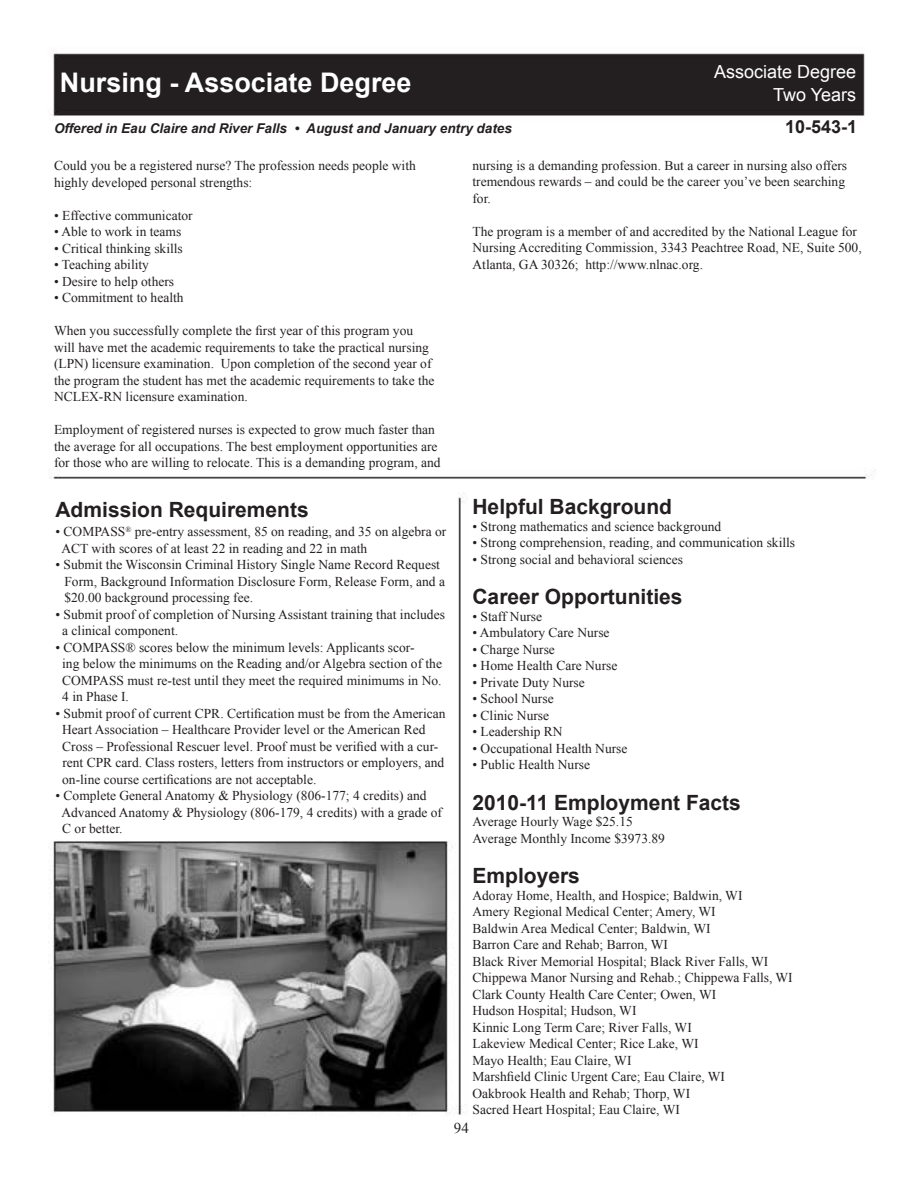
<style>
.page{position:relative;width:918px;height:1188px;background:#fff}
.page>*{position:absolute;margin:0;border:0;box-sizing:border-box;transform-origin:0 0}
.t1{font:700 27px "Arial";color:#fff}
.t2{font:700 21px "Arial";color:#231f20}
.t3{font:18px "Arial";color:#fff}
.t4{font:700 18px "Arial";color:#231f20}
.t5{font:15px "Times New Roman";color:#231f20}
.t6{font:13.5px/16.5px "Times New Roman";color:#231f20}
.t7{font:italic 700 13.5px "Arial";color:#231f20}
</style>
<div class="page">
<img style="left:49px;top:50px;width:827px;height:1065px">
<p class="t1" style="left:60px;top:65px;width:353px">Nursing - Associate Degree</p>
<p class="t3" style="left:714px;top:60px;width:144px">Associate Degree</p>
<p class="t3" style="left:773px;top:83px;width:85px">Two Years</p>
<p class="t7" style="left:54px;top:119px;width:459px">Offered in Eau Claire and River Falls • August and January entry dates</p>
<p class="t4" style="left:785px;top:115px;width:74px">10-543-1</p>
<p class="t6" style="left:54px;top:157px;width:363px">Could you be a registered nurse? The profession needs people with highly developed personal strengths:</p>
<p class="t6" style="left:54px;top:207px;width:140px">• Effective communicator</p>
<p class="t6" style="left:54px;top:223px;width:129px">• Able to work in teams</p>
<p class="t6" style="left:54px;top:240px;width:130px">• Critical thinking skills</p>
<p class="t6" style="left:54px;top:256px;width:97px">• Teaching ability</p>
<p class="t6" style="left:54px;top:273px;width:122px">• Desire to help others</p>
<p class="t6" style="left:54px;top:289px;width:131px">• Commitment to health</p>
<p class="t6" style="left:54px;top:322px;width:382px">When you successfully complete the first year of this program you will have met the academic requirements to take the practical nursing (LPN) licensure examination. Upon completion of the second year of the program the student has met the academic requirements to take the NCLEX-RN licensure examination.</p>
<p class="t6" style="left:54px;top:421px;width:382px">Employment of registered nurses is expected to grow much faster than</p>
<p class="t6" style="left:54px;top:438px;width:388px">the average for all occupations. The best employment opportunities are for those who are willing to relocate. This is a demanding program, and</p>
<p class="t2" style="left:56px;top:495px;width:255px">Admission Requirements</p>
<p class="t6" style="left:62px;top:523px;width:386px;text-indent:-6px">• COMPASS<sup>®</sup> pre-entry assessment, 85 on reading, and 35 on algebra or<br>ACT with scores of at least 22 in reading and 22 in math</p>
<p class="t6" style="left:56px;top:556px;width:386px">• Submit the Wisconsin Criminal History Single Name Record Request</p>
<p class="t6" style="left:64px;top:573px;width:382px">Form, Background Information Disclosure Form, Release Form, and a $20.00 background processing fee.</p>
<p class="t6" style="left:55px;top:606px;width:391px">• Submit proof of completion of Nursing Assistant training that includes</p>
<p class="t6" style="left:62px;top:622px;width:117px">a clinical component.</p>
<p class="t6" style="left:62px;top:639px;width:381px;text-indent:-7px">• COMPASS® scores below the minimum levels: Applicants scor-<br>ing below the minimums on the Reading and/or Algebra section of the<br>COMPASS must re-test until they meet the required minimums in No.</p>
<p class="t6" style="left:62px;top:688px;width:68px">4 in Phase I.</p>
<p class="t6" style="left:55px;top:705px;width:392px">• Submit proof of current CPR. Certification must be from the American</p>
<p class="t6" style="left:62px;top:721px;width:365px">Heart Association – Healthcare Provider level or the American Red</p>
<p class="t6" style="left:62px;top:738px;width:378px">Cross – Professional Rescuer level. Proof must be verified with a cur-</p>
<p class="t6" style="left:62px;top:754px;width:384px">rent CPR card. Class rosters, letters from instructors or employers, and</p>
<p class="t6" style="left:62px;top:771px;width:256px">on-line course certifications are not acceptable.</p>
<p class="t6" style="left:55px;top:787px;width:373px">• Complete General Anatomy &amp; Physiology (806-177; 4 credits) and</p>
<p class="t6" style="left:61px;top:804px;width:382px">Advanced Anatomy &amp; Physiology (806-179, 4 credits) with a grade of<br>C or better.</p>
<p class="t6" style="left:473px;top:157px;width:376px">nursing is a demanding profession. But a career in nursing also offers tremendous rewards – and could be the career you’ve been searching for.</p>
<p class="t6" style="left:473px;top:223px;width:391px">The program is a member of and accredited by the National League for<br>Nursing Accrediting Commission, 3343 Peachtree Road, NE, Suite 500,</p>
<p class="t6" style="left:473px;top:256px;width:232px">Atlanta, GA 30326; http://www.nlnac.org.</p>
<p class="t2" style="left:472px;top:493px;width:201px">Helpful Background</p>
<p class="t6" style="left:472px;top:518px;width:250px">• Strong mathematics and science background</p>
<p class="t6" style="left:472px;top:534px;width:324px">• Strong comprehension, reading, and communication skills</p>
<p class="t6" style="left:472px;top:551px;width:212px">• Strong social and behavioral sciences</p>
<p class="t2" style="left:472px;top:583px;width:212px">Career Opportunities</p>
<p class="t6" style="left:472px;top:608px;width:71px">• Staff Nurse</p>
<p class="t6" style="left:472px;top:624px;width:139px">• Ambulatory Care Nurse</p>
<p class="t6" style="left:472px;top:641px;width:84px">• Charge Nurse</p>
<p class="t6" style="left:472px;top:657px;width:146px">• Home Health Care Nurse</p>
<p class="t6" style="left:472px;top:674px;width:114px">• Private Duty Nurse</p>
<p class="t6" style="left:472px;top:690px;width:83px">• School Nurse</p>
<p class="t6" style="left:472px;top:707px;width:78px">• Clinic Nurse</p>
<p class="t6" style="left:472px;top:723px;width:92px">• Leadership RN</p>
<p class="t6" style="left:472px;top:740px;width:157px">• Occupational Health Nurse</p>
<p class="t6" style="left:472px;top:756px;width:119px">• Public Health Nurse</p>
<p class="t2" style="left:472px;top:788px;width:270px">2010-11 Employment Facts</p>
<p class="t6" style="left:472px;top:813px;width:194px">Average Hourly Wage $25.15<br>Average Monthly Income $3973.89</p>
<p class="t2" style="left:472px;top:862px;width:109px">Employers</p>
<p class="t6" style="left:472px;top:887px;width:322px">Adoray Home, Health, and Hospice; Baldwin, WI<br>Amery Regional Medical Center; Amery, WI<br>Baldwin Area Medical Center; Baldwin, WI<br>Barron Care and Rehab; Barron, WI<br>Black River Memorial Hospital; Black River Falls, WI Chippewa Manor Nursing and Rehab.; Chippewa Falls, WI</p>
<p class="t6" style="left:472px;top:986px;width:245px">Clark County Health Care Center; Owen, WI</p>
<p class="t6" style="left:472px;top:1002px;width:228px">Hudson Hospital; Hudson, WI<br>Kinnic Long Term Care; River Falls, WI Lakeview Medical Center; Rice Lake, WI Mayo Health; Eau Claire, WI</p>
<p class="t6" style="left:472px;top:1068px;width:254px">Marshfield Clinic Urgent Care; Eau Claire, WI<br>Oakbrook Health and Rehab; Thorp, WI</p>
<p class="t6" style="left:472px;top:1101px;width:209px">Sacred Heart Hospital; Eau Claire, WI</p>
<p class="t5" style="left:454px;top:1118px;width:16px">94</p>
</div>
